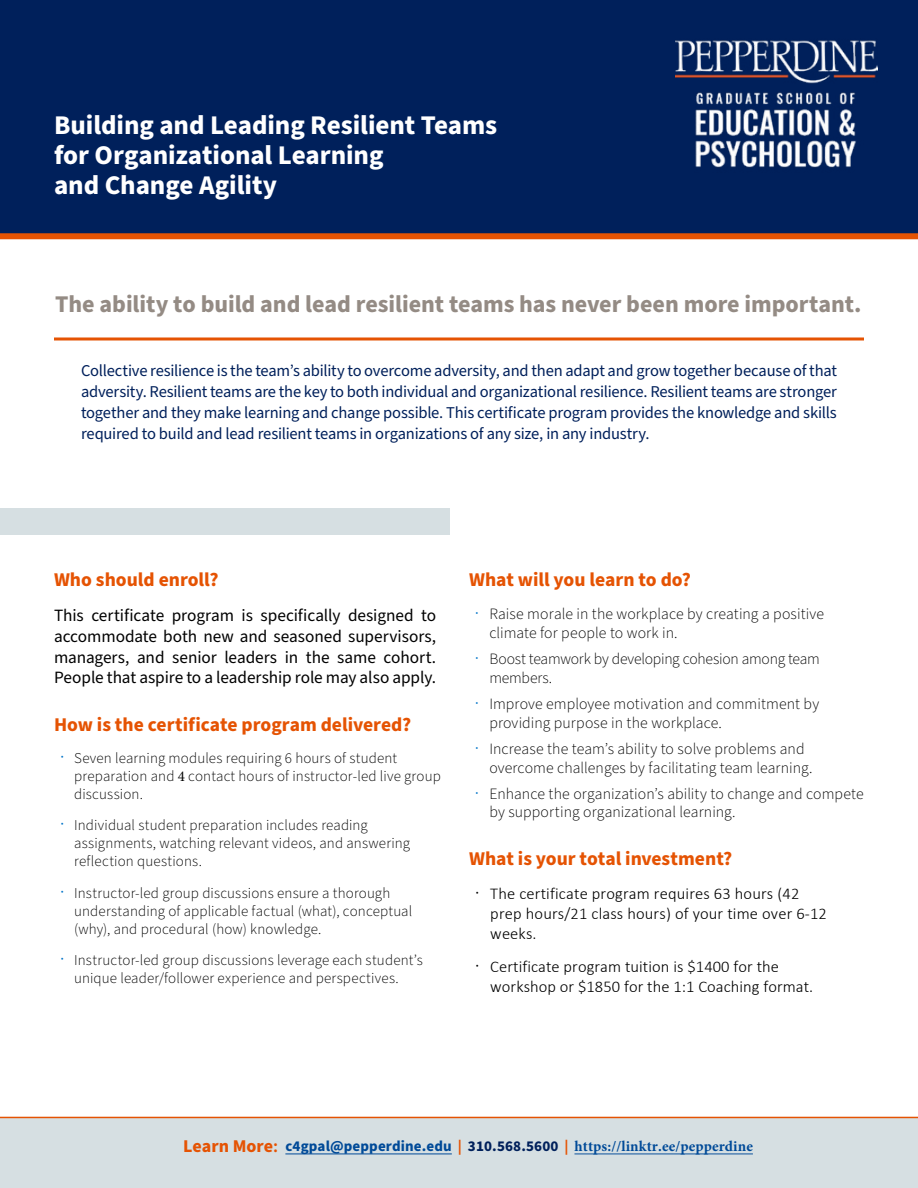
<style>
.page{position:relative;width:918px;height:1188px;background:#fff}
.page>*{position:absolute;margin:0;border:0;box-sizing:border-box;transform-origin:0 0}
.t1{font:700 27px/30px "Source Sans Pro";letter-spacing:-.005em;color:#fff}
.t2{font:700 24px "Source Sans Pro";color:#948b84}
.t3{font:700 19.5px "Source Sans Pro";color:#e55303}
.t4{font:17.25px/20.7px "Source Sans Pro";letter-spacing:-.005em;color:#000;text-align:justify}
.t5{font:16.5px/21px "Source Sans Pro";letter-spacing:-.015em;color:#00205b;text-align:justify}
.t6{font:300 16.5px/19.8px "Calibri";letter-spacing:.01em;color:#000}
.t7{font:300 15.75px/18.9px "Source Sans Pro";letter-spacing:.005em;color:#000}
.t8{font:300 15.75px/18.9px "Source Sans Pro";letter-spacing:-.015em;color:#000}
.t9{font:300 15px/18px "Source Sans Pro";letter-spacing:.01em;color:#000}
.t10{font:700 15px "Minion Pro";letter-spacing:.01em;color:#004a98}
.s1{font-family:"Adobe Ming Std";font-size:16.5px;color:#0074c8}
.s2{font-family:"Minion Pro";font-weight:400}
.s3{font-family:"Adobe Ming Std";color:#0074c8}
.s4{font-family:"Adobe Ming Std"}
.s5{font-family:"Source Sans Pro";font-size:18px;color:#e55303}
.s6{font-family:"Source Sans Pro";font-weight:600;font-size:18px;color:#e55303}
.s7{font-family:"Source Sans Pro"}
.s8{font-family:"Source Sans Pro";color:#e55303}
.s9{font-family:"Source Sans Pro";color:#00205b}
</style>
<div class="page">
<div style="left:0;top:1118px;width:918px;height:70px;background:#d6dfe2"></div>
<div style="left:0;top:0;width:918px;height:235px;background:#00205b"></div>
<hr style="left:0;top:1117px;width:918px;height:1px;background:#e55303">
<div style="left:0;top:233px;width:918px;height:6px;background:#e55303"></div>
<img style="left:675px;top:40px;width:203px;height:128px">
<hr style="left:574px;top:1154px;width:179px;height:1px;background:#004a98">
<hr style="left:285px;top:1154px;width:167px;height:1px;background:#004a98">
<hr style="left:54px;top:338px;width:810px;height:2px;background:#e55303">
<div style="left:0;top:508px;width:449px;height:27px;background:#d6dfe2"></div>
<h1 class="t1" style="left:54px;top:111px;width:445px">Building and Leading Resilient Teams for Organizational Learning<br>and Change Agility</h1>
<h2 class="t2" style="left:55px;top:288px;width:808px">The ability to build and lead resilient teams has never been more important.</h2>
<p class="t5" style="left:81px;top:360px;width:758px">Collective resilience is the team’s ability to overcome adversity, and then adapt and grow together because of that adversity. Resilient teams are the key to both individual and organizational resilience. Resilient teams are stronger together and they make learning and change possible. This certificate program provides the knowledge and skills required to build and lead resilient teams in organizations of any size, in any industry.</p>
<h3 class="t3" style="left:54px;top:567px;width:166px">Who should enroll?</h3>
<p class="t4" style="left:54px;top:606px;width:384px">This certificate program is specifically designed to accommodate both new and seasoned supervisors, managers, and senior leaders in the same cohort.<br>People that aspire to a leadership role may also apply.</p>
<h3 class="t3" style="left:54px;top:711px;width:359px">How is the certificate program delivered?</h3>
<p class="t9" style="left:74px;top:749px;width:368px;text-indent:-20px"><span class="s1">·</span> Seven learning modules requiring 6 hours of student preparation and <span class="s2">4</span> contact hours of instructor-led live group discussion.</p>
<p class="t9" style="left:74px;top:817px;width:337px;text-indent:-20px"><span class="s1">·</span> Individual student preparation includes reading assignments, watching relevant videos, and answering reflection questions.</p>
<p class="t9" style="left:74px;top:884px;width:340px;text-indent:-20px"><span class="s1">·</span> Instructor-led group discussions ensure a thorough understanding of applicable factual (what), conceptual (why), and procedural (how) knowledge.</p>
<p class="t9" style="left:54px;top:952px;width:370px;text-align:center"><span class="s1">·</span> Instructor-led group discussions leverage each student’s unique leader/follower experience and perspectives.</p>
<h3 class="t3" style="left:469px;top:566px;width:223px">What will you learn to do?</h3>
<p class="t7" style="left:489px;top:605px;width:336px;text-indent:-20px"><span class="s3">·</span> Raise morale in the workplace by creating a positive climate for people to work in.</p>
<p class="t8" style="left:489px;top:650px;width:332px;text-indent:-20px"><span class="s3">·</span> Boost teamwork by developing cohesion among team members.</p>
<p class="t7" style="left:489px;top:694px;width:331px;text-indent:-20px"><span class="s3">·</span> Improve employee motivation and commitment by providing purpose in the workplace.</p>
<p class="t7" style="left:489px;top:739px;width:325px;text-indent:-20px"><span class="s3">·</span> Increase the team’s ability to solve problems and overcome challenges by facilitating team learning.</p>
<p class="t7" style="left:489px;top:784px;width:376px;text-indent:-20px"><span class="s3">·</span> Enhance the organization’s ability to change and compete by supporting organizational learning.</p>
<h3 class="t3" style="left:469px;top:846px;width:265px">What is your total investment?</h3>
<p class="t6" style="left:490px;top:883px;width:338px;text-indent:-21px"><span class="s4">·</span> The certificate program requires 63 hours (42 prep hours/21 class hours) of your time over 6-12 weeks.</p>
<p class="t6" style="left:490px;top:956px;width:325px;text-indent:-21px"><span class="s4">·</span> Certificate program tuition is $1400 for the workshop or $1850 for the 1:1 Coaching format.</p>
<p class="t10" style="left:183px;top:1136px;width:571px"><span class="s5">Learn More</span><span class="s6">:</span> <span class="s7">c4gpal@pepperdine.edu</span> <span class="s8">|</span> <span class="s9">310.568.5600</span> <span class="s8">|</span> https://linktr.ee/pepperdine</p>
</div>
